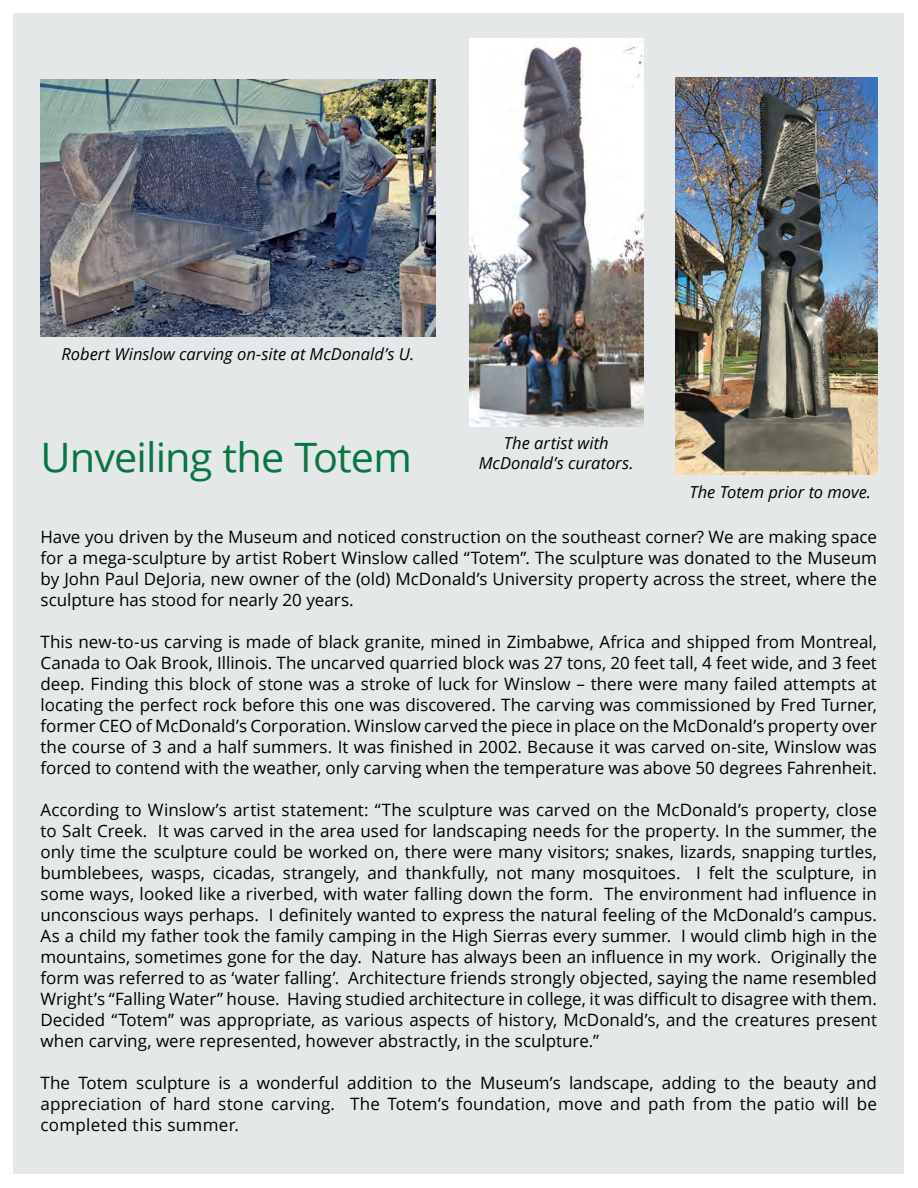
<style>
.page{position:relative;width:918px;height:1188px;background:#fff}
.page>*{position:absolute;margin:0;border:0;box-sizing:border-box;transform-origin:0 0}
.Paragraph_Style_1{font:40.5px "Open Sans";letter-spacing:-.02em;color:#087642}
.t1{font:16.95px/21px "Open Sans";letter-spacing:.005em;color:#000;text-align:justify}
.t2{font:italic 16.5px/19.8px "Open Sans";color:#000;text-align:center}
</style>
<div class="page">
<div style="left:14px;top:14px;width:890px;height:1160px;background:#e5e8e9"></div>
<img style="left:41px;top:80px;width:394px;height:256px">
<img style="left:469px;top:39px;width:174px;height:388px">
<img style="left:676px;top:78px;width:202px;height:396px">
<p class="t2" style="left:61px;top:343px;width:354px">Robert Winslow carving on-site at McDonald’s U.</p>
<p class="Paragraph_Style_1" style="left:40px;top:430px;width:373px">Unveiling the Totem</p>
<p class="t2" style="left:479px;top:433px;width:156px">The artist with<br>McDonald’s curators.</p>
<p class="t2" style="left:689px;top:482px;width:183px">The Totem prior to move.</p>
<p class="t1" style="left:40px;top:526px;width:838px">Have you driven by the Museum and noticed construction on the southeast corner? We are making space for a mega-sculpture by artist Robert Winslow called “Totem”. The sculpture was donated to the Museum by John Paul DeJoria, new owner of the (old) McDonald’s University property across the street, where the sculpture has stood for nearly 20 years.</p>
<p class="t1" style="left:40px;top:631px;width:838px">This new-to-us carving is made of black granite, mined in Zimbabwe, Africa and shipped from Montreal, Canada to Oak Brook, Illinois. The uncarved quarried block was 27 tons, 20 feet tall, 4 feet wide, and 3 feet deep. Finding this block of stone was a stroke of luck for Winslow – there were many failed attempts at locating the perfect rock before this one was discovered. The carving was commissioned by Fred Turner, former CEO of McDonald’s Corporation. Winslow carved the piece in place on the McDonald’s property over the course of 3 and a half summers. It was finished in 2002. Because it was carved on-site, Winslow was forced to contend with the weather, only carving when the temperature was above 50 degrees Fahrenheit.</p>
<p class="t1" style="left:40px;top:799px;width:838px">According to Winslow’s artist statement: “The sculpture was carved on the McDonald’s property, close to Salt Creek. It was carved in the area used for landscaping needs for the property. In the summer, the only time the sculpture could be worked on, there were many visitors; snakes, lizards, snapping turtles, bumblebees, wasps, cicadas, strangely, and thankfully, not many mosquitoes. I felt the sculpture, in some ways, looked like a riverbed, with water falling down the form. The environment had influence in unconscious ways perhaps. I definitely wanted to express the natural feeling of the McDonald’s campus.<br>As a child my father took the family camping in the High Sierras every summer. I would climb high in the mountains, sometimes gone for the day. Nature has always been an influence in my work. Originally the form was referred to as ‘water falling’. Architecture friends strongly objected, saying the name resembled Wright’s “Falling Water” house. Having studied architecture in college, it was difficult to disagree with them.<br>Decided “Totem” was appropriate, as various aspects of history, McDonald’s, and the creatures present when carving, were represented, however abstractly, in the sculpture.”</p>
<p class="t1" style="left:40px;top:1072px;width:838px">The Totem sculpture is a wonderful addition to the Museum’s landscape, adding to the beauty and appreciation of hard stone carving. The Totem’s foundation, move and path from the patio will be completed this summer.</p>
</div>
